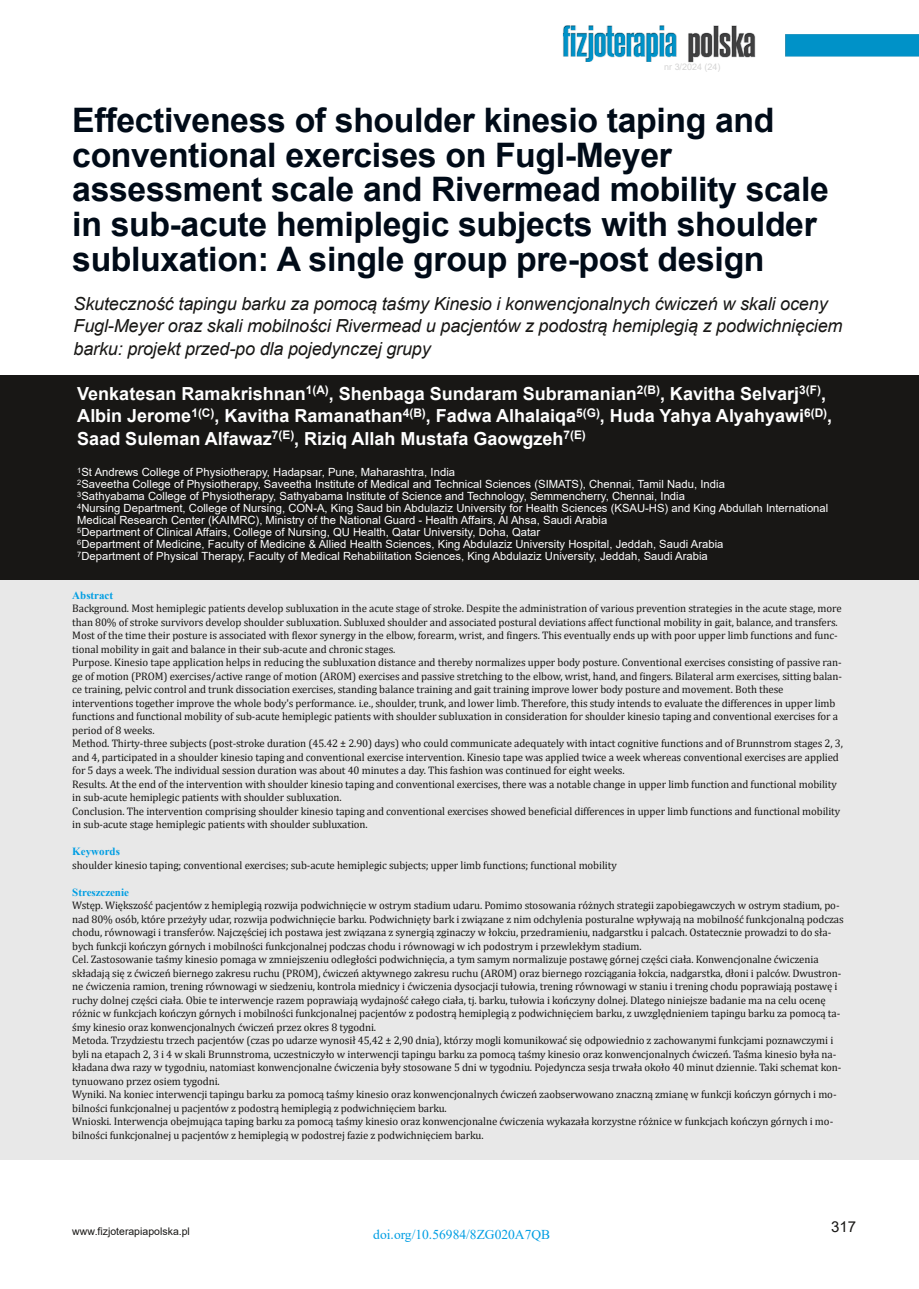
<style>
.page{position:relative;width:919px;height:1289px;background:#fff}
.page>*{position:absolute;margin:0;border:0;box-sizing:border-box;transform-origin:0 0}
.t1{font:700 33.75px/34.5px "Arial";letter-spacing:-.01em;color:#000b18}
.t2{font:700 18px/22.5px "Arial";color:#fff}
.t3{font:italic 18px/22.5px "Arial";letter-spacing:-.01em;color:#181715}
.t4{font:15px "Arial";color:#181715}
.t5{font:13.5px "Times New Roman";color:#009ee3}
.t6{font:11.25px/12px "Arial";letter-spacing:.005em;color:#fff}
.t7{font:10.95px/13.5px "Cambria";letter-spacing:-.01em;color:#181715}
.t8{font:700 10.95px "Times New Roman";letter-spacing:-.005em;color:#009ee3}
.t9{font:10.5px "Arial";color:#181715}
.t10{font:9px "Arial";letter-spacing:-.005em;color:rgb(111 110 110/.3)}
</style>
<div class="page">
<img style="left:562px;top:25px;width:356px;height:38px">
<div style="left:0;top:375px;width:918px;height:204px;background:#181715"></div>
<div style="left:0;top:521px;width:918px;height:639px;background:#181715;opacity:.1"></div>
<p class="t10" style="left:664px;top:62px;width:58px">nr 3/2024 (24)</p>
<h1 class="t1" style="left:72px;top:103px;width:758px">Effectiveness of shoulder kinesio taping and conventional exercises on Fugl-Meyer assessment scale and Rivermead mobility scale in sub-acute hemiplegic subjects with shoulder subluxation: A single group pre-post design</h1>
<p class="t3" style="left:74px;top:292px;width:770px">Skuteczność tapingu barku za pomocą taśmy Kinesio i konwencjonalnych ćwiczeń w skali oceny<br>Fugl-Meyer oraz skali mobilności Rivermead u pacjentów z podostrą hemiplegią z podwichnięciem barku: projekt przed-po dla pojedynczej grupy</p>
<p class="t2" style="left:77px;top:382px;width:756px">Venkatesan Ramakrishnan<sup>1(A)</sup>, Shenbaga Sundaram Subramanian<sup>2(B)</sup>, Kavitha Selvarj<sup>3(F)</sup>,<br>Albin Jerome<sup>1(C)</sup>, Kavitha Ramanathan<sup>4(B)</sup>, Fadwa Alhalaiqa<sup>5(G)</sup>, Huda Yahya Alyahyawi<sup>6(D)</sup>,<br>Saad Suleman Alfawaz<sup>7(E)</sup>, Riziq Allah Mustafa Gaowgzeh<sup>7(E)</sup></p>
<p class="t6" style="left:77px;top:466px;width:752px"><sup>1</sup>St Andrews College of Physiotherapy, Hadapsar, Pune, Maharashtra, India<br><sup>2</sup>Saveetha College of Physiotherapy, Saveetha Institute of Medical and Technical Sciences (SIMATS), Chennai, Tamil Nadu, India<br><sup>3</sup>Sathyabama College of Physiotherapy, Sathyabama Institute of Science and Technology, Semmencherry, Chennai, India<br><sup>4</sup>Nursing Department, College of Nursing, CON-A, King Saud bin Abdulaziz University for Health Sciences (KSAU-HS) and King Abdullah International Medical Research Center (KAIMRC), Ministry of the National Guard - Health Affairs, Al Ahsa, Saudi Arabia<br><sup>5</sup>Department of Clinical Affairs, College of Nursing, QU Health, Qatar University, Doha, Qatar<br><sup>6</sup>Department of Medicine, Faculty of Medicine &amp; Allied Health Sciences, King Abdulaziz University Hospital, Jeddah, Saudi Arabia<br><sup>7</sup>Department of Physical Therapy, Faculty of Medical Rehabilitation Sciences, King Abdulaziz University, Jeddah, Saudi Arabia</p>
<p class="t8" style="left:72px;top:589px;width:42px">Abstract</p>
<p class="t7" style="left:72px;top:601px;width:772px">Background. Most hemiplegic patients develop subluxation in the acute stage of stroke. Despite the administration of various prevention strategies in the acute stage, more than 80% of stroke survivors develop shoulder subluxation. Subluxed shoulder and associated postural deviations affect functional mobility in gait, balance, and transfers.<br>Most of the time their posture is associated with flexor synergy in the elbow, forearm, wrist, and fingers. This eventually ends up with poor upper limb functions and func‑ tional mobility in gait and balance in their sub‑acute and chronic stages.<br>Purpose. Kinesio tape application helps in reducing the subluxation distance and thereby normalizes upper body posture. Conventional exercises consisting of passive ran‑ ge of motion (PROM) exercises/active range of motion (AROM) exercises and passive stretching to the elbow, wrist, hand, and fingers. Bilateral arm exercises, sitting balan‑ ce training, pelvic control and trunk dissociation exercises, standing balance training and gait training improve lower body posture and movement. Both these interventions together improve the whole body's performance. i.e., shoulder, trunk, and lower limb. Therefore, this study intends to evaluate the differences in upper limb functions and functional mobility of sub‑acute hemiplegic patients with shoulder subluxation in consideration for shoulder kinesio taping and conventional exercises for a period of 8 weeks.<br>Method. Thirty‑three subjects (post‑stroke duration (45.42 ± 2.90) days) who could communicate adequately with intact cognitive functions and of Brunnstrom stages 2, 3, and 4, participated in a shoulder kinesio taping and conventional exercise intervention. Kinesio tape was applied twice a week whereas conventional exercises are applied for 5 days a week. The individual session duration was about 40 minutes a day. This fashion was continued for eight weeks.<br>Results. At the end of the intervention with shoulder kinesio taping and conventional exercises, there was a notable change in upper limb function and functional mobility in sub‑acute hemiplegic patients with shoulder subluxation.<br>Conclusion. The intervention comprising shoulder kinesio taping and conventional exercises showed beneficial differences in upper limb functions and functional mobility in sub‑acute stage hemiplegic patients with shoulder subluxation.</p>
<p class="t8" style="left:72px;top:845px;width:49px">Keywords</p>
<p class="t7" style="left:72px;top:858px;width:546px">shoulder kinesio taping; conventional exercises; sub‑acute hemiplegic subjects; upper limb functions; functional mobility</p>
<p class="t8" style="left:72px;top:886px;width:58px">Streszczenie</p>
<p class="t7" style="left:72px;top:898px;width:772px">Wstęp. Większośćpacjentów z hemiplegią rozwija podwichnięcie w ostrym stadium udaru. Pomimo stosowania różnych strategii zapobiegawczych w ostrym stadium, po‑ nad 80% osób, które przeżyły udar, rozwija podwichnięcie barku. Podwichnięty bark i związane z nim odchylenia posturalne wpływają na mobilnośćfunkcjonalną podczas chodu, równowagi i transferów. Najczęściej ich postawa jest związana z synergią zginaczy w łokciu, przedramieniu, nadgarstku i palcach. Ostatecznie prowadzi to do sła‑ bych funkcji kończyn górnych i mobilności funkcjonalnej podczas chodu i równowagi w ich podostrym i przewlekłym stadium.<br>Cel. Zastosowanie taśmy kinesio pomaga w zmniejszeniu odległości podwichnięcia, a tym samym normalizuje postawę górnej części ciała. Konwencjonalne ćwiczenia składają się z ćwiczeń biernego zakresu ruchu (PROM), ćwiczeń aktywnego zakresu ruchu (AROM) oraz biernego rozciągania łokcia, nadgarstka, dłoni i palców. Dwustron‑ ne ćwiczenia ramion, trening równowagi w siedzeniu, kontrola miednicy i ćwiczenia dysocjacji tułowia, trening równowagi w staniu i trening chodu poprawiają postawę i ruchy dolnej części ciała. Obie te interwencje razem poprawiają wydajnośćcałego ciała, tj. barku, tułowia i kończyny dolnej. Dlatego niniejsze badanie ma na celu ocenę różnic w funkcjach kończyn górnych i mobilności funkcjonalnej pacjentów z podostrą hemiplegią z podwichnięciem barku, z uwzględnieniem tapingu barku za pomocą ta‑ śmy kinesio oraz konwencjonalnych ćwiczeń przez okres 8 tygodni.<br>Metoda. Trzydziestu trzech pacjentów (czas po udarze wynosił 45,42 ± 2,90 dnia), którzy mogli komunikowaćsię odpowiednio z zachowanymi funkcjami poznawczymi i byli na etapach 2, 3 i 4 w skali Brunnstroma, uczestniczyło w interwencji tapingu barku za pomocą taśmy kinesio oraz konwencjonalnych ćwiczeń. Taśma kinesio była na‑ kładana dwa razy w tygodniu, natomiast konwencjonalne ćwiczenia były stosowane 5 dni w tygodniu. Pojedyncza sesja trwała około 40 minut dziennie. Taki schemat kon‑ tynuowano przez osiem tygodni.<br>Wyniki. Na koniec interwencji tapingu barku za pomocą taśmy kinesio oraz konwencjonalnych ćwiczeń zaobserwowano znaczną zmianę w funkcji kończyn górnych i mo‑ bilności funkcjonalnej u pacjentów z podostrą hemiplegią z podwichnięciem barku.<br>Wnioski. Interwencja obejmująca taping barku za pomocą taśmy kinesio oraz konwencjonalne ćwiczenia wykazała korzystne różnice w funkcjach kończyn górnych i mo‑ bilności funkcjonalnej u pacjentów z hemiplegią w podostrej fazie z podwichnięciem barku.</p>
<p class="t9" style="left:72px;top:1225px;width:119px">www.fizjoterapiapolska.pl</p>
<p class="t5" style="left:373px;top:1227px;width:178px">doi.org/10.56984/8ZG020A7QB</p>
<h3 class="t4" style="left:831px;top:1218px;width:27px">317</h3>
</div>
